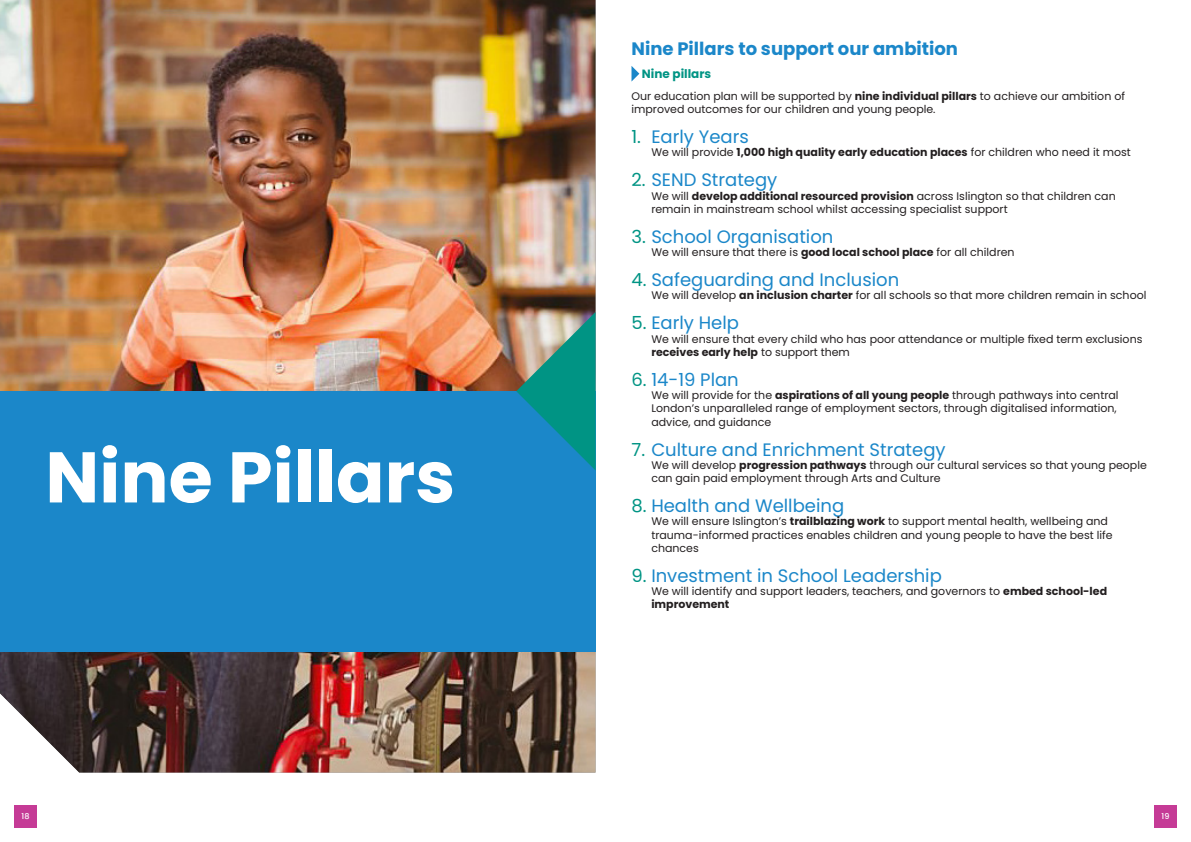
<style>
.page{position:relative;width:1191px;height:842px;background:#fff}
.page>*{position:absolute;margin:0;border:0;box-sizing:border-box;transform-origin:0 0}
.t1{font:700 71.6px "Poppins";color:#fff}
.Body{font:18px "Poppins";color:#1b87c9}
.Header_2{font:700 18px "Poppins";color:#1b87c9}
.Body-2{font:700 12px "Poppins";color:#009484}
.Body-3{font:11px/13.2px "Poppins";color:#231f20}
.t2{font:500 8px "Poppins";color:#fff}
.s1{font-weight:700}
.s2{color:#009484}
</style>
<div class="page">
<div style="left:14px;top:805px;width:23px;height:23px;background:#c53b96"></div>
<div style="left:1154px;top:805px;width:22px;height:23px;background:#c53b96"></div>
<img style="left:0;top:0;width:595px;height:772px">
<div style="left:0;top:391px;width:595px;height:261px;background:#1b87c9"></div>
<svg style="left:516px;top:312px;width:79px;height:158px"></svg>
<svg style="left:631px;top:66px;width:8px;height:16px"></svg>
<p class="t1" style="left:45px;top:436px;width:411px">Nine Pillars</p>
<h2 class="Header_2" style="left:631px;top:38px;width:328px">Nine Pillars to support our ambition</h2>
<h2 class="Body-2" style="left:642px;top:67px;width:71px">Nine pillars</h2>
<h2 class="Body-3" style="left:631px;top:89px;width:495px">Our education plan will be supported by <span class="s1">nine individual pillars</span> to achieve our ambition of improved outcomes for our children and young people.</h2>
<h2 class="Body" style="left:631px;top:126px;width:119px"><span class="s2">1.</span> Early Years</h2>
<h2 class="Body-3" style="left:651px;top:146px;width:481px">We will provide <span class="s1">1,000 high quality early education places</span> for children who need it most</h2>
<h2 class="Body" style="left:631px;top:170px;width:147px"><span class="s2">2.</span> SEND Strategy</h2>
<h2 class="Body-3" style="left:651px;top:189px;width:466px">We will <span class="s1">develop additional resourced provision</span> across Islington so that children can remain in mainstream school whilst accessing specialist support</h2>
<h2 class="Body" style="left:631px;top:226px;width:203px"><span class="s2">3.</span> School Organisation</h2>
<h2 class="Body-3" style="left:651px;top:246px;width:365px">We will ensure that there is <span class="s1">good local school place</span> for all children</h2>
<h2 class="Body" style="left:631px;top:269px;width:269px"><span class="s2">4.</span> Safeguarding and Inclusion</h2>
<h2 class="Body-3" style="left:651px;top:289px;width:496px">We will develop <span class="s1">an inclusion charter</span> for all schools so that more children remain in school</h2>
<h2 class="Body" style="left:631px;top:313px;width:109px"><span class="s2">5.</span> Early Help</h2>
<h2 class="Body-3" style="left:651px;top:332px;width:492px">We will ensure that every child who has poor attendance or multiple fixed term exclusions <span class="s1">receives early help</span> to support them</h2>
<h2 class="Body" style="left:631px;top:369px;width:109px"><span class="s2">6.</span> 14-19 Plan</h2>
<h2 class="Body-3" style="left:651px;top:389px;width:469px">We will provide for the <span class="s1">aspirations of all young people</span> through pathways into central<br>London’s unparalleled range of employment sectors, through digitalised information, advice, and guidance</h2>
<h2 class="Body" style="left:631px;top:439px;width:316px"><span class="s2">7.</span> Culture and Enrichment Strategy</h2>
<h2 class="Body-3" style="left:651px;top:458px;width:497px">We will develop <span class="s1">progression pathways</span> through our cultural services so that young people can gain paid employment through Arts and Culture</h2>
<h2 class="Body" style="left:631px;top:495px;width:214px"><span class="s2">8.</span> Health and Wellbeing</h2>
<h2 class="Body-3" style="left:651px;top:515px;width:463px">We will ensure Islington’s <span class="s1">trailblazing work</span> to support mental health, wellbeing and trauma-informed practices enables children and young people to have the best life chances</h2>
<h2 class="Body" style="left:631px;top:565px;width:312px"><span class="s2">9.</span> Investment in School Leadership</h2>
<h2 class="Body-3" style="left:651px;top:585px;width:457px">We will identify and support leaders, teachers, and governors to <span class="s1">embed school-led improvement</span></h2>
<p class="t2" style="left:22px;top:811px;width:9px">18</p>
<p class="t2" style="left:1161px;top:811px;width:9px">19</p>
</div>
